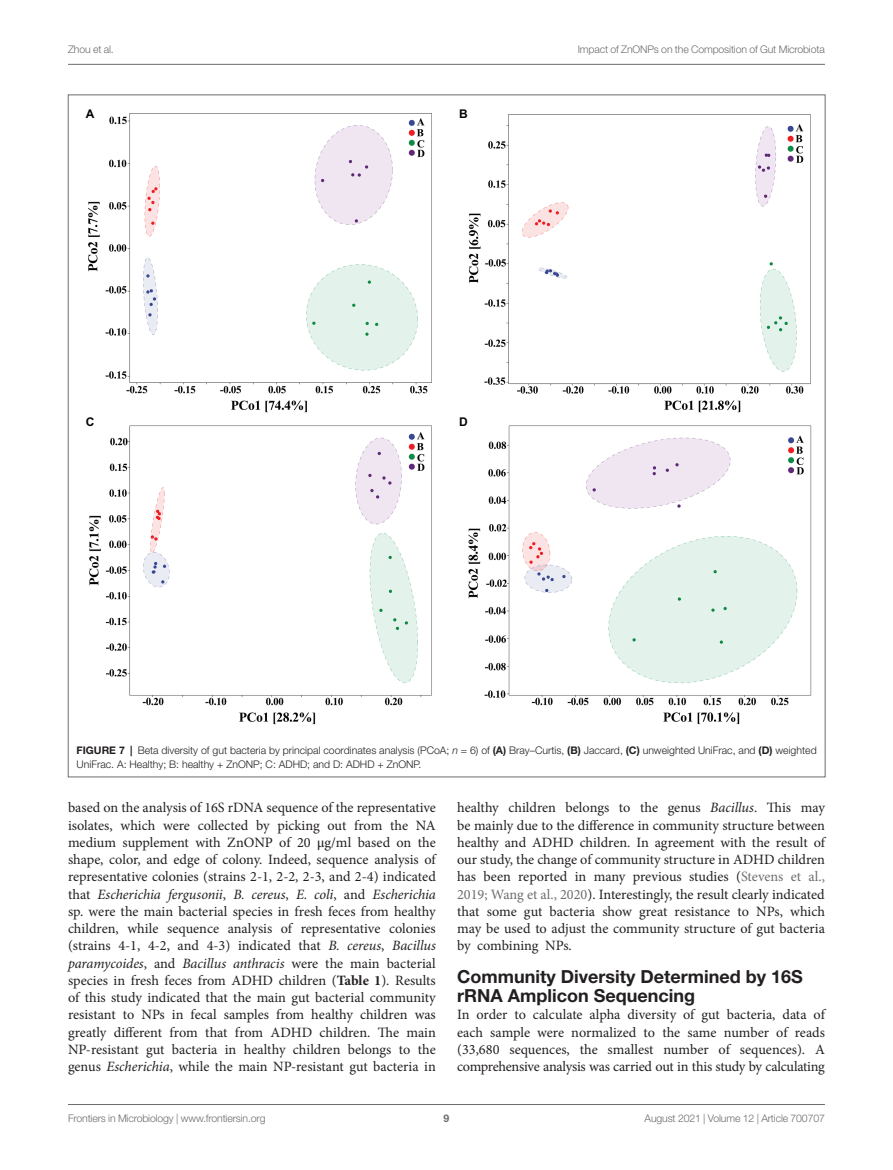
<style>
.page{position:relative;width:893px;height:1170px;background:#fff}
.page>*{position:absolute;margin:0;border:0;box-sizing:border-box;transform-origin:0 0}
.HEAD_2{font:700 18px/18.8px "Helvetica Neue LT Std";color:#231f20}
.TEXT_FLUSH{font:14.25px/17.2px "Minion Pro";letter-spacing:-.01em;color:#231f20;text-align:justify}
.t1{font:700 12px "Arial";color:#040503}
.FIG_LEG{font:300 10.5px/14.2px "Helvetica Neue LT Std";color:#231f20}
.t2{font:300 10.5px "Helvetica Neue LT Std";letter-spacing:-.015em;color:#6c6d70}
.t3{font:700 10.5px "Helvetica Neue LT Std";color:#6c6d70}
.s1{font-weight:700}
.s2{font-style:italic}
.s3{font-family:"STIX General"}
.s4{color:#6c6d70}
</style>
<div class="page">
<hr style="left:68px;top:64px;width:757px;height:1px;background:#6c6d70">
<hr style="left:68px;top:1104px;width:757px;height:1px;background:#6c6d70">
<img style="left:88px;top:113px;width:724px;height:612px">
<p class="t2" style="left:68px;top:42px;width:47px">Zhou et al.</p>
<p class="t2" style="left:578px;top:42px;width:249px">Impact of ZnONPs on the Composition of Gut Microbiota</p>
<p class="t1" style="left:86px;top:105px;width:10px">A</p>
<p class="t1" style="left:459px;top:105px;width:10px">B</p>
<p class="t1" style="left:86px;top:413px;width:10px">C</p>
<p class="t1" style="left:459px;top:413px;width:10px">D</p>
<p class="FIG_LEG" style="left:77px;top:743px;width:741px"><span class="s1">FIGURE 7 |</span> Beta diversity of gut bacteria by principal coordinates analysis (PCoA; <span class="s2">n</span> = 6) of <span class="s1">(A)</span> Bray–Curtis, <span class="s1">(B)</span> Jaccard, <span class="s1">(C)</span> unweighted UniFrac, and <span class="s1">(D)</span> weighted<br>UniFrac. A: Healthy; B: healthy + ZnONP; C: ADHD; and D: ADHD + ZnONP.</p>
<p class="TEXT_FLUSH" style="left:68px;top:799px;width:369px">based on the analysis of 16S rDNA sequence of the representative isolates, which were collected by picking out from the NA medium supplement with ZnONP of 20 <span class="s3">μ</span>g/ml based on the shape, color, and edge of colony. Indeed, sequence analysis of representative colonies (strains 2-1, 2-2, 2-3, and 2-4) indicated that <span class="s2">Escherichia fergusonii</span>, <span class="s2">B. cereus</span>, <span class="s2">E. coli</span>, and <span class="s2">Escherichia </span>sp. were the main bacterial species in fresh feces from healthy children, while sequence analysis of representative colonies (strains 4-1, 4-2, and 4-3) indicated that <span class="s2">B. cereus</span>, <span class="s2">Bacillus paramycoides</span>, and <span class="s2">Bacillus anthracis</span> were the main bacterial species in fresh feces from ADHD children (<span class="s1">Table 1</span>). Results of this study indicated that the main gut bacterial community resistant to NPs in fecal samples from healthy children was greatly different from that from ADHD children. The main NP-resistant gut bacteria in healthy children belongs to the genus <span class="s2">Escherichia</span>, while the main NP-resistant gut bacteria in</p>
<p class="TEXT_FLUSH" style="left:457px;top:799px;width:369px">healthy children belongs to the genus <span class="s2">Bacillus</span>. This may be mainly due to the difference in community structure between healthy and ADHD children. In agreement with the result of our study, the change of community structure in ADHD children has been reported in many previous studies (<span class="s4">Stevens et al., 2019; Wang et al., 2020</span>). Interestingly, the result clearly indicated that some gut bacteria show great resistance to NPs, which may be used to adjust the community structure of gut bacteria by combining NPs.</p>
<p class="HEAD_2" style="left:457px;top:967px;width:347px">Community Diversity Determined by 16S rRNA Amplicon Sequencing</p>
<p class="TEXT_FLUSH" style="left:457px;top:1006px;width:369px">In order to calculate alpha diversity of gut bacteria, data of each sample were normalized to the same number of reads (33,680 sequences, the smallest number of sequences). A comprehensive analysis was carried out in this study by calculating</p>
<p class="t2" style="left:68px;top:1111px;width:199px">Frontiers in Microbiology | www.frontiersin.org</p>
<p class="t3" style="left:444px;top:1111px;width:7px">9</p>
<p class="t2" style="left:645px;top:1111px;width:182px">August 2021 | Volume 12 | Article 700707</p>
</div>
